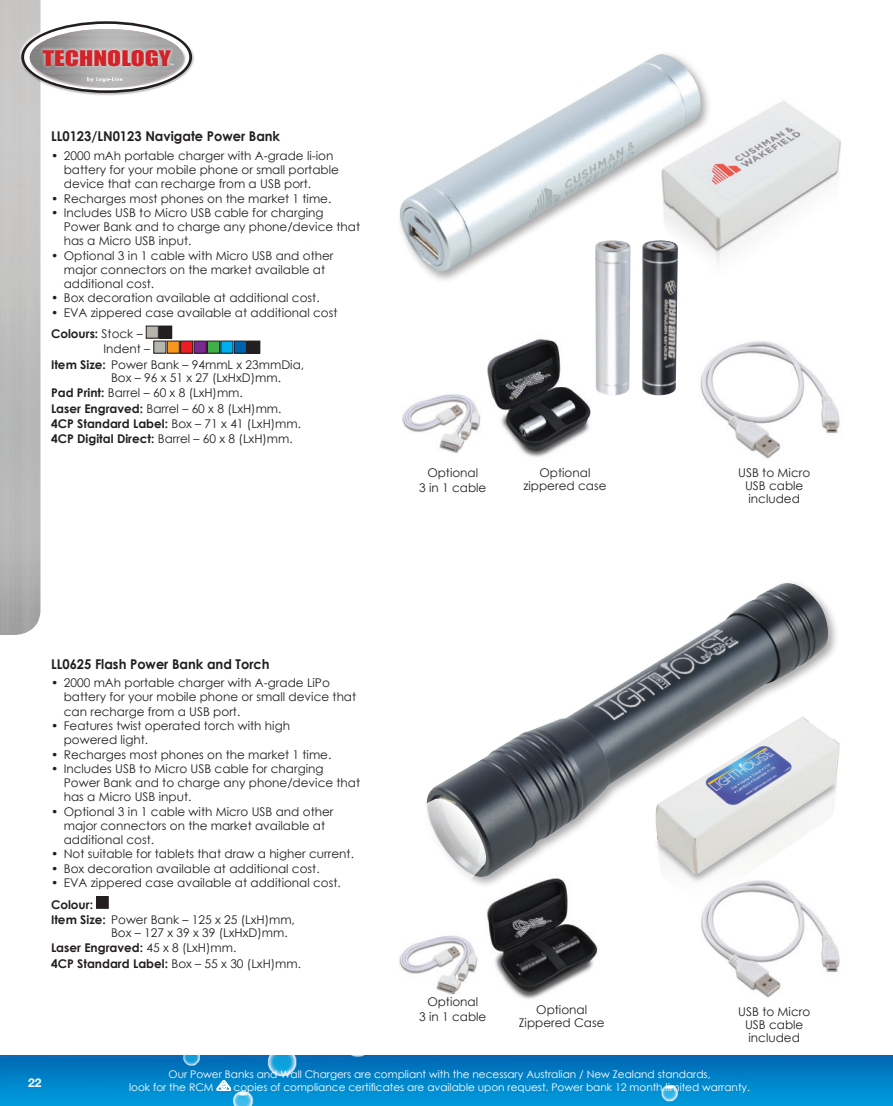
<style>
.page{position:relative;width:893px;height:1106px;background:#fff}
.page>*{position:absolute;margin:0;border:0;box-sizing:border-box;transform-origin:0 0}
.t1{font:19.8px "Impact";color:#d1232a;scale:1.3 1}
.Header2{font:700 13.5px "Century Gothic";color:#231f20;scale:.96 1}
.Body_Text2{font:12px/14.2px "Century Gothic";color:#231f20}
.Body_Text2-2{font:700 12px "Century Gothic";color:#231f20}
.Color2{font:12px/15px "Century Gothic";color:#231f20}
.Color2-2{font:700 12px "Century Gothic";color:#231f20}
.t2{font:700 12px "Helvetica Neue";color:#fff}
.Body_Text2-3{font:10.5px/13.2px "Century Gothic";color:#fff}
.s1{font-weight:700}
.s2{font-weight:400}
</style>
<div class="page">
<img style="left:0;top:1055px;width:893px;height:51px">
<div style="left:19px;top:19px;width:174px;height:46px;background:#fff;opacity:.75"></div>
<div style="left:20px;top:44px;width:175px;height:51px;background:#231f20;opacity:.26"></div>
<svg style="left:21px;top:21px;width:171px;height:72px"></svg>
<div style="left:24px;top:24px;width:165px;height:66px;background:#fff;border-radius:50%"></div>
<div style="left:28px;top:27px;width:157px;height:36px;background:#fff;opacity:.75"></div>
<div style="left:29px;top:48px;width:157px;height:40px;background:#231f20;opacity:.34"></div>
<img style="left:30px;top:29px;width:154px;height:57px">
<svg style="left:87px;top:77px;width:36px;height:5px"></svg>
<div style="left:39px;top:46px;width:136px;height:24px;background:#fff;opacity:.75"></div>
<img style="left:712px;top:101px;width:129px;height:162px">
<img style="left:399px;top:888px;width:199px;height:111px">
<img style="left:402px;top:339px;width:189px;height:118px">
<img style="left:701px;top:915px;width:139px;height:83px">
<div style="left:146px;top:326px;width:12px;height:12px;background:#b5b5ad"></div>
<div style="left:146px;top:326px;width:13px;height:12px;border:1px solid #231f20"></div>
<div style="left:160px;top:326px;width:12px;height:12px;background:#231f20"></div>
<div style="left:159px;top:326px;width:13px;height:12px;border:1px solid #231f20"></div>
<div style="left:154px;top:341px;width:12px;height:12px;background:#b5b5ad"></div>
<div style="left:167px;top:341px;width:12px;height:12px;background:#f7981d"></div>
<div style="left:167px;top:341px;width:13px;height:12px;border:1px solid #231f20"></div>
<div style="left:181px;top:341px;width:12px;height:12px;background:#ee1d23"></div>
<div style="left:180px;top:341px;width:13px;height:12px;border:1px solid #231f20"></div>
<div style="left:194px;top:341px;width:12px;height:12px;background:#7b2991"></div>
<div style="left:194px;top:341px;width:12px;height:12px;border:1px solid #231f20"></div>
<div style="left:207px;top:341px;width:13px;height:12px;background:#40ae49"></div>
<div style="left:207px;top:341px;width:13px;height:12px;border:1px solid #231f20"></div>
<div style="left:221px;top:341px;width:12px;height:12px;background:#00aeef"></div>
<div style="left:234px;top:341px;width:12px;height:12px;background:#0161ac"></div>
<div style="left:234px;top:341px;width:13px;height:12px;border:1px solid #231f20"></div>
<div style="left:248px;top:341px;width:12px;height:12px;background:#231f20"></div>
<div style="left:97px;top:896px;width:11px;height:12px;background:#231f20"></div>
<div style="left:96px;top:896px;width:12px;height:12px;border:1px solid #231f20"></div>
<div style="left:396px;top:51px;width:316px;height:232px;background:#231f20;opacity:.4"></div>
<img style="left:396px;top:54px;width:307px;height:218px">
<div style="left:423px;top:579px;width:417px;height:309px;background:#231f20;opacity:.4"></div>
<img style="left:423px;top:583px;width:408px;height:298px">
<img style="left:640px;top:240px;width:38px;height:155px">
<img style="left:593px;top:240px;width:37px;height:155px">
<img style="left:637px;top:709px;width:203px;height:206px">
<img style="left:700px;top:341px;width:140px;height:118px">
<svg style="left:399px;top:797px;width:88px;height:121px"></svg>
<svg style="left:216px;top:1080px;width:15px;height:10px"></svg>
<h1 class="t1" style="left:42px;top:43px;width:100px">TECHNOLOGY</h1>
<p class="Header2" style="left:51px;top:126px;width:240px">LL0123/LN0123 Navigate Power Bank</p>
<p class="Body_Text2" style="left:64px;top:148px;width:277px;text-indent:-13px">• 2000 mAh portable charger with A-grade li-ion battery for your mobile phone or small portable device that can recharge from a USB port.</p>
<p class="Body_Text2" style="left:51px;top:191px;width:282px">• Recharges most phones on the market 1 time.</p>
<p class="Body_Text2" style="left:64px;top:205px;width:298px;text-indent:-13px">• Includes USB to Micro USB cable for charging<br>Power Bank and to charge any phone/device that has a Micro USB input.</p>
<p class="Body_Text2" style="left:64px;top:248px;width:271px;text-indent:-13px">• Optional 3 in 1 cable with Micro USB and other major connectors on the market available at additional cost.</p>
<p class="Body_Text2" style="left:51px;top:291px;width:270px">• Box decoration available at additional cost.</p>
<p class="Body_Text2" style="left:51px;top:305px;width:288px">• EVA zippered case available at additional cost</p>
<p class="Color2" style="left:104px;top:326px;width:48px;text-indent:-52px"><span class="s1">Colours:</span> Stock –<br>Indent –</p>
<p class="Body_Text2" style="left:111px;top:357px;width:195px;line-height:13.2px;text-indent:-60px"><span class="s1">Item Size:</span> Power Bank – 94mmL x 23mmDia,<br>Box – 96 x 51 x 27 (LxHxD)mm.</p>
<p class="Body_Text2" style="left:51px;top:385px;width:193px"><span class="s1">Pad Print:</span> Barrel – 60 x 8 (LxH)mm.</p>
<p class="Body_Text2" style="left:51px;top:401px;width:232px"><span class="s1">Laser Engraved:</span> Barrel – 60 x 8 (LxH)mm.</p>
<p class="Body_Text2-2" style="left:51px;top:414px;width:252px">4CP Standard Label: <span class="s2">Box – 71 x 41 (LxH)mm.</span></p>
<p class="Body_Text2" style="left:51px;top:431px;width:243px"><span class="s1">4CP Digital Direct:</span> Barrel – 60 x 8 (LxH)mm.</p>
<p class="Body_Text2" style="left:427px;top:465px;width:52px">Optional</p>
<p class="Body_Text2" style="left:419px;top:480px;width:69px">3 in 1 cable</p>
<p class="Body_Text2" style="left:523px;top:466px;width:85px;line-height:13.2px;text-align:center">Optional zippered case</p>
<p class="Body_Text2" style="left:738px;top:466px;width:73px;line-height:13.2px;text-align:center">USB to Micro<br>USB cable included</p>
<p class="Header2" style="left:51px;top:653px;width:229px">LL0625 Flash Power Bank and Torch</p>
<p class="Body_Text2" style="left:64px;top:675px;width:294px;text-indent:-13px">• 2000 mAh portable charger with A-grade LiPo battery for your mobile phone or small device that can recharge from a USB port.</p>
<p class="Body_Text2" style="left:64px;top:718px;width:228px;text-indent:-13px">• Features twist operated torch with high powered light.</p>
<p class="Body_Text2" style="left:51px;top:747px;width:282px">• Recharges most phones on the market 1 time.</p>
<p class="Body_Text2" style="left:64px;top:761px;width:298px;text-indent:-13px">• Includes USB to Micro USB cable for charging<br>Power Bank and to charge any phone/device that has a Micro USB input.</p>
<p class="Body_Text2" style="left:64px;top:804px;width:271px;text-indent:-13px">• Optional 3 in 1 cable with Micro USB and other major connectors on the market available at additional cost.</p>
<p class="Body_Text2" style="left:51px;top:846px;width:304px">• Not suitable for tablets that draw a higher current.</p>
<p class="Body_Text2" style="left:51px;top:861px;width:270px">• Box decoration available at additional cost.</p>
<p class="Body_Text2" style="left:51px;top:875px;width:291px">• EVA zippered case available at additional cost.</p>
<p class="Color2-2" style="left:51px;top:895px;width:43px">Colour:</p>
<p class="Body_Text2" style="left:111px;top:912px;width:185px;line-height:13.2px;text-indent:-60px"><span class="s1">Item Size:</span> Power Bank – 125 x 25 (LxH)mm,<br>Box – 127 x 39 x 39 (LxHxD)mm.</p>
<p class="Body_Text2-2" style="left:51px;top:939px;width:187px">Laser Engraved: <span class="s2">45 x 8 (LxH)mm.</span></p>
<p class="Body_Text2-2" style="left:51px;top:954px;width:252px">4CP Standard Label: <span class="s2">Box – 55 x 30 (LxH)mm.</span></p>
<p class="Body_Text2" style="left:427px;top:994px;width:52px">Optional</p>
<p class="Body_Text2" style="left:419px;top:1009px;width:69px">3 in 1 cable</p>
<p class="Body_Text2" style="left:519px;top:1003px;width:87px;line-height:13.2px;text-align:center">Optional<br>Zippered Case</p>
<p class="Body_Text2" style="left:738px;top:1004px;width:73px;line-height:13.2px;text-align:center">USB to Micro<br>USB cable included</p>
<p class="t2" style="left:28px;top:1073px;width:15px">22</p>
<p class="Body_Text2-3" style="left:129px;top:1067px;width:583px;text-indent:40px">Our Power Banks and Wall Chargers are compliant with the necessary Australian / New Zealand standards, look for the RCM</p>
<p class="Body_Text2-3" style="left:234px;top:1080px;width:518px">copies of compliance certificates are available upon request. Power bank 12 month limited warranty.</p>
</div>
